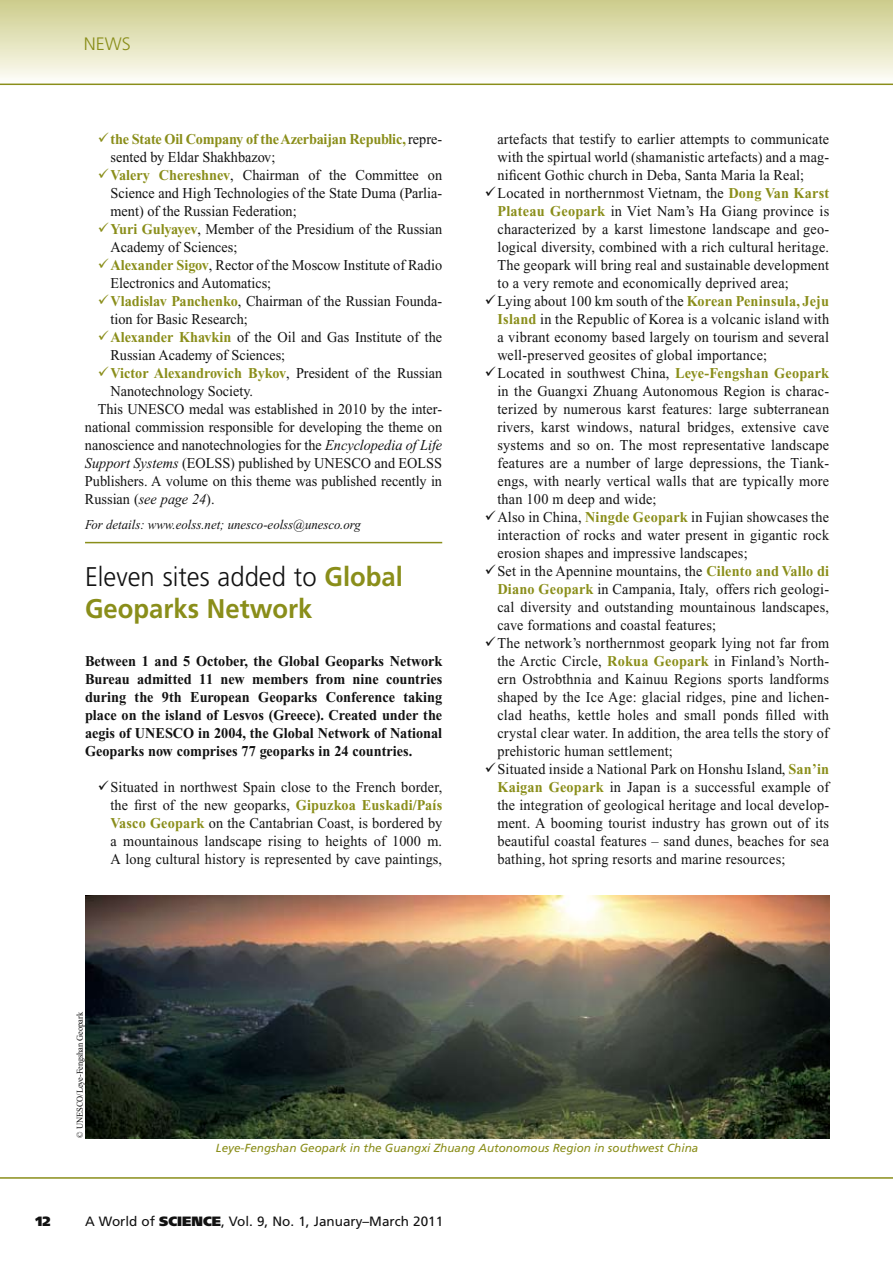
<style>
.page{position:relative;width:893px;height:1263px;background:#fff}
.page>*{position:absolute;margin:0;border:0;box-sizing:border-box;transform-origin:0 0}
.t1{font:700 27px/32.4px "Frutiger";color:#8a8e1a;scale:.95 1}
.t2{font:300 18px "Frutiger";color:#8a8e1a}
.t3{font:15px/18px "Times New Roman";letter-spacing:.015em;color:#121212;text-align:justify;scale:.95 1}
.t4{font:700 15px/18px "Times New Roman";color:#121212;text-align:justify;scale:.95 1}
.t5{font:700 15px "Times New Roman";letter-spacing:-.015em;color:#8a8e1a;scale:.95 1}
.t6{font:italic 13.5px "Times New Roman";color:#121212;scale:.95 1}
.t7{font:13.5px "Frutiger";color:#121212}
.t8{font:900 13.5px "Frutiger";color:#121212}
.t9{font:italic 11.7px "Frutiger";color:#8a8e1a}
.t10{font:9px "Times New Roman";letter-spacing:-.01em;color:#121212;scale:.94 1}
.s1{font-weight:400;color:#121212}
.s2{font-weight:700;color:#8a8e1a}
.s3{font-style:italic}
.s4{font-weight:300;color:#121212}
.s5{font-weight:900}
</style>
<div class="page">
<div style="left:0;top:0;width:893px;height:83px;background:linear-gradient(to bottom,#cccc8a,#fefdf6)"></div>
<hr style="left:0;top:84px;width:893px;height:1px;background:#8a8e1a">
<hr style="left:0;top:1177px;width:893px;height:2px;background:#8a8e1a">
<hr style="left:85px;top:542px;width:357px;height:1px;background:#8a8e1a">
<img style="left:85px;top:895px;width:744px;height:243px">
<p class="t2" style="left:84px;top:33px;width:48px">NEWS</p>
<p class="t5" style="left:111px;top:131px;width:351px">the State Oil Company of the Azerbaijan Republic, <span class="s1">repre-</span></p>
<p class="t3" style="left:111px;top:148px;width:175px">sented by Eldar Shakhbazov;</p>
<p class="t3" style="left:111px;top:166px;width:351px"><span class="s2">Valery Chereshnev</span>, Chairman of the Committee on</p>
<p class="t3" style="left:111px;top:184px;width:351px">Science and High Technologies of the State Duma (Parlia-</p>
<p class="t3" style="left:111px;top:202px;width:197px">ment) of the Russian Federation;</p>
<p class="t3" style="left:111px;top:220px;width:351px"><span class="s2">Yuri Gulyayev</span>, Member of the Presidium of the Russian</p>
<p class="t3" style="left:111px;top:238px;width:135px">Academy of Sciences;</p>
<p class="t3" style="left:111px;top:256px;width:351px"><span class="s2">Alexander Sigov</span>, Rector of the Moscow Institute of Radio</p>
<p class="t3" style="left:110px;top:274px;width:171px">Electronics and Automatics;</p>
<p class="t3" style="left:110px;top:292px;width:351px"><span class="s2">Vladislav Panchenko</span>, Chairman of the Russian Founda-</p>
<p class="t3" style="left:110px;top:310px;width:146px">tion for Basic Research;</p>
<p class="t3" style="left:110px;top:328px;width:351px"><span class="s2">Alexander Khavkin</span> of the Oil and Gas Institute of the</p>
<p class="t3" style="left:110px;top:346px;width:185px">Russian Academy of Sciences;</p>
<p class="t5" style="left:110px;top:365px;width:351px">Victor Alexandrovich Bykov<span class="s1">, President of the Russian</span></p>
<p class="t3" style="left:110px;top:382px;width:152px">Nanotechnology Society.</p>
<p class="t3" style="left:98px;top:400px;width:364px">This UNESCO medal was established in 2010 by the inter-</p>
<p class="t3" style="left:85px;top:418px;width:377px">national commission responsible for developing the theme on</p>
<p class="t3" style="left:85px;top:436px;width:377px">nanoscience and nanotechnologies for the <span class="s3">Encyclopedia of Life</span></p>
<p class="t3" style="left:85px;top:454px;width:377px"><span class="s3">Support Systems</span> (EOLSS) published by UNESCO and EOLSS</p>
<p class="t3" style="left:85px;top:472px;width:377px">Publishers. A volume on this theme was published recently in</p>
<p class="t3" style="left:85px;top:490px;width:138px">Russian (<span class="s3">see page 24</span>).</p>
<p class="t6" style="left:85px;top:517px;width:292px">For details: www.eolss.net; unesco-eolss@unesco.org</p>
<h1 class="t1" style="left:85px;top:560px;width:336px"><span class="s4">Eleven sites added to</span> Global<br>Geoparks Network</h1>
<p class="t4" style="left:85px;top:652px;width:378px">Between 1 and 5 October, the Global Geoparks Network Bureau admitted 11 new members from nine countries during the 9th European Geoparks Conference taking place on the island of Lesvos (Greece). Created under the aegis of UNESCO in 2004, the Global Network of National Geoparks now comprises 77 geoparks in 24 countries.</p>
<p class="t3" style="left:111px;top:778px;width:351px">Situated in northwest Spain close to the French border, the first of the new geoparks, <span class="s2">Gipuzkoa Euskadi/País Vasco Geopark</span> on the Cantabrian Coast, is bordered by a mountainous landscape rising to heights of 1000 m.<br>A long cultural history is represented by cave paintings,</p>
<p class="t3" style="left:497px;top:130px;width:351px;text-align:left">artefacts that testify to earlier attempts to communicate with the spirtual world (shamanistic artefacts) and a mag&shy;nificent Gothic church in Deba, Santa Maria la Real; Located in northernmost Vietnam, the <span class="s2">Dong Van Karst Plateau Geopark</span> in Viet Nam’s Ha Giang province is characterized by a karst limestone landscape and geo&shy;logical diversity, combined with a rich cultural heritage.<br>The geopark will bring real and sustainable development to a very remote and economically deprived area;<br>Lying about 100 km south of the <span class="s2">Korean Peninsula, Jeju Island</span> in the Republic of Korea is a volcanic island with a vibrant economy based largely on tourism and several well-preserved geosites of global importance;<br>Located in southwest China, <span class="s2">Leye-Fengshan Geopark </span>in the Guangxi Zhuang Autonomous Region is charac&shy;terized by numerous karst features: large subterranean rivers, karst windows, natural bridges, extensive cave systems and so on. The most representative landscape features are a number of large depressions, the Tiank&shy;engs, with nearly vertical walls that are typically more than 100 m deep and wide;<br>Also in China, <span class="s2">Ningde Geopark</span> in Fujian showcases the interaction of rocks and water present in gigantic rock erosion shapes and impressive landscapes;<br>Set in the Apennine mountains, the <span class="s2">Cilento and Vallo di Diano Geopark</span> in Campania, Italy, offers rich geologi&shy;cal diversity and outstanding mountainous landscapes, cave formations and coastal features;<br>The network’s northernmost geopark lying not far from the Arctic Circle, <span class="s2">Rokua Geopark</span> in Finland’s North&shy;ern Ostrobthnia and Kainuu Regions sports landforms shaped by the Ice Age: glacial ridges, pine and lichen&shy;clad heaths, kettle holes and small ponds filled with crystal clear water. In addition, the area tells the story of prehistoric human settlement;<br>Situated inside a National Park on Honshu Island, <span class="s2">San’in Kaigan Geopark</span> in Japan is a successful example of the integration of geological heritage and local develop&shy;ment. A booming tourist industry has grown out of its beautiful coastal features – sand dunes, beaches for sea bathing, hot spring resorts and marine resources;</p>
<p class="t10" style="left:75px;top:1137px;width:135px;rotate:-90deg">© UNESCO/Leye-Fengshan Geopark</p>
<p class="t9" style="left:216px;top:1141px;width:484px">Leye-Fengshan Geopark in the Guangxi Zhuang Autonomous Region in southwest China</p>
<p class="t8" style="left:35px;top:1212px;width:17px">12</p>
<p class="t7" style="left:85px;top:1213px;width:360px">A World of <span class="s5">SCIENCE</span>, Vol. 9, No. 1, January–March 2011</p>
</div>
